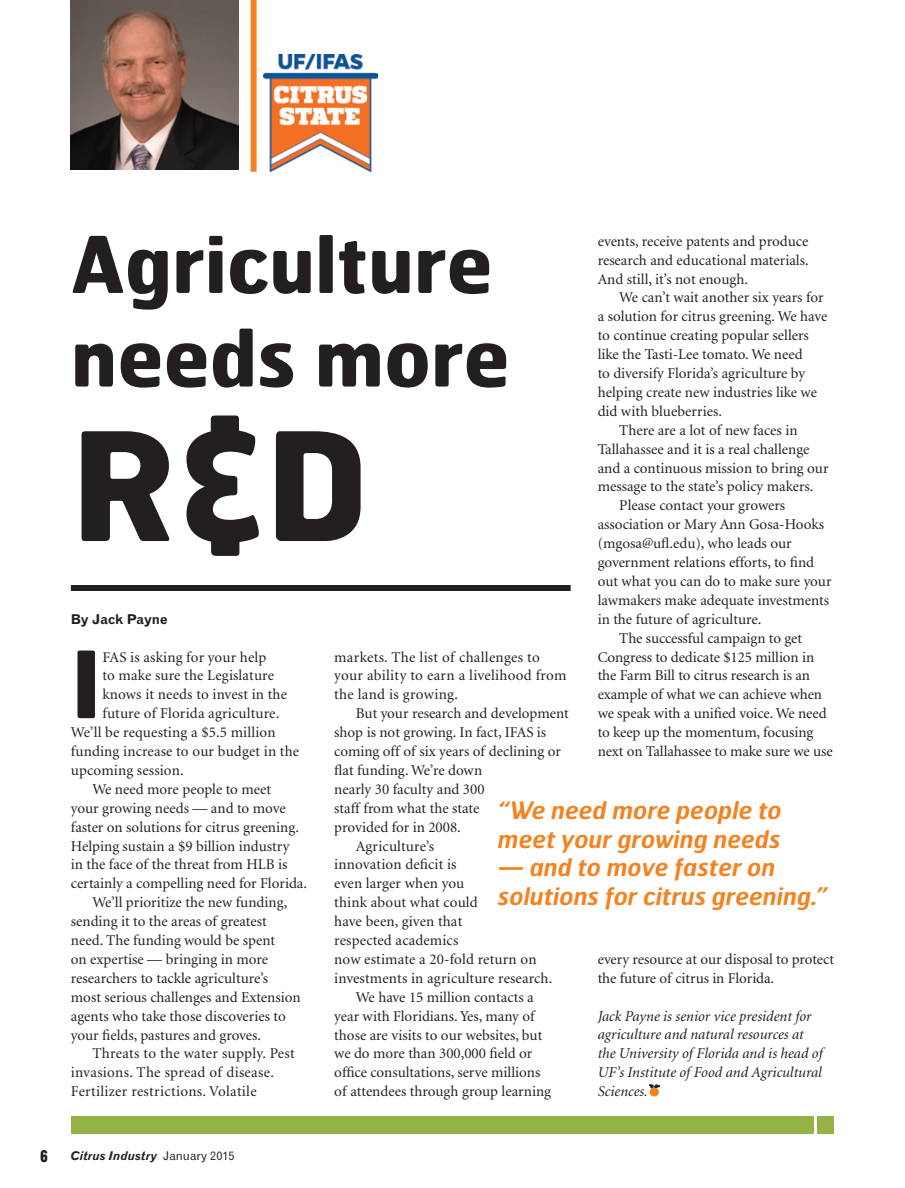
<style>
.page{position:relative;width:905px;height:1188px;background:#fff}
.page>*{position:absolute;margin:0;border:0;box-sizing:border-box;transform-origin:0 0}
.t1{font:700 150px "Hermes FB";color:#231f20}
.t2{font:700 92.4px "Hermes FB";color:#231f20}
.t3{font:700 78px/93.6px "Hermes FB";color:#231f20}
.t4{font:italic 600 24px/28.8px "Hermes FB";color:#f58220}
.t5{font:16.5px "Gothic Thirteen";color:#231f20}
.t6{font:15px/18.9px "Minion";color:#231f20;text-align:justify}
.t7{font:15px/18.9px "Minion";letter-spacing:.02em;color:#231f20}
.t8{font:italic 15px/18.9px "Minion";color:#231f20}
.t9{font:13.5px "Gothic 720 BT Bold B";color:#231f20}
.t10{font:12px "Gothic 720 BT Bold Italic B";color:#231f20}
.s1{font-family:"Gothic 720 BT Roman B"}
</style>
<div class="page">
<img style="left:71px;top:0;width:167px;height:170px">
<img style="left:263px;top:54px;width:114px;height:118px">
<div style="left:250px;top:0;width:6px;height:172px;background:#f58220"></div>
<div style="left:71px;top:585px;width:499px;height:6px;background:#231f20"></div>
<div style="left:650px;top:1088px;width:8px;height:8px;background:#f58220;border-radius:50%"></div>
<div style="left:650px;top:1088px;width:8px;height:8px;border:1px solid #f58220;border-radius:50%"></div>
<svg style="left:649px;top:1085px;width:10px;height:3px"></svg>
<div style="left:71px;top:1116px;width:742px;height:18px;background:#94b347"></div>
<div style="left:817px;top:1116px;width:17px;height:18px;background:#94b347"></div>
<h3 class="t3" style="left:71px;top:215px;width:440px">Agriculture needs more</h3>
<h1 class="t1" style="left:71px;top:388px;width:300px">R&amp;D</h1>
<p class="t6" style="left:597px;top:232px;width:212px">events, receive patents and produce research and educational materials.<br>And still, it’s not enough.</p>
<p class="t6" style="left:619px;top:289px;width:206px">We can’t wait another six years for</p>
<p class="t6" style="left:597px;top:308px;width:231px">a solution for citrus greening. We have</p>
<p class="t6" style="left:597px;top:327px;width:213px">to continue creating popular sellers</p>
<p class="t6" style="left:597px;top:345px;width:206px">like the Tasti-Lee tomato. We need</p>
<p class="t6" style="left:597px;top:364px;width:209px">to diversify Florida’s agriculture by</p>
<p class="t6" style="left:597px;top:383px;width:221px">helping create new industries like we</p>
<p class="t6" style="left:597px;top:402px;width:126px">did with blueberries.</p>
<p class="t6" style="left:619px;top:421px;width:180px">There are a lot of new faces in</p>
<p class="t6" style="left:597px;top:440px;width:213px">Tallahassee and it is a real challenge</p>
<p class="t6" style="left:597px;top:459px;width:232px">and a continuous mission to bring our</p>
<p class="t6" style="left:597px;top:478px;width:217px">message to the state’s policy makers.</p>
<p class="t6" style="left:619px;top:497px;width:167px">Please contact your growers</p>
<p class="t6" style="left:597px;top:516px;width:228px">association or Mary Ann Gosa-Hooks</p>
<p class="t6" style="left:597px;top:534px;width:195px">(mgosa@ufl.edu), who leads our</p>
<p class="t6" style="left:597px;top:553px;width:218px">government relations efforts, to find</p>
<p class="t6" style="left:597px;top:572px;width:235px">out what you can do to make sure your</p>
<p class="t6" style="left:597px;top:591px;width:233px">lawmakers make adequate investments</p>
<p class="t6" style="left:597px;top:610px;width:165px">in the future of agriculture.</p>
<p class="t6" style="left:619px;top:629px;width:184px">The successful campaign to get</p>
<p class="t6" style="left:597px;top:648px;width:218px">Congress to dedicate $125 million in</p>
<p class="t6" style="left:597px;top:667px;width:214px">the Farm Bill to citrus research is an</p>
<p class="t6" style="left:597px;top:686px;width:226px">example of what we can achieve when</p>
<p class="t6" style="left:597px;top:705px;width:230px">we speak with a unified voice. We need</p>
<p class="t6" style="left:597px;top:723px;width:217px">to keep up the momentum, focusing</p>
<p class="t6" style="left:597px;top:742px;width:236px">next on Tallahassee to make sure we use</p>
<p class="t9" style="left:71px;top:611px;width:98px">By Jack Payne</p>
<h2 class="t2" style="left:71px;top:624px;width:32px">I</h2>
<p class="t6" style="left:102px;top:648px;width:165px">FAS is asking for your help</p>
<p class="t7" style="left:334px;top:648px;width:234px">markets. The list of challenges to your ability to earn a livelihood from the land is growing.</p>
<p class="t6" style="left:356px;top:705px;width:214px">But your research and development</p>
<p class="t6" style="left:334px;top:723px;width:213px">shop is not growing. In fact, IFAS is</p>
<p class="t6" style="left:334px;top:742px;width:228px">coming off of six years of declining or</p>
<p class="t6" style="left:334px;top:761px;width:149px">flat funding. We’re down</p>
<p class="t6" style="left:334px;top:780px;width:152px">nearly 30 faculty and 300</p>
<p class="t6" style="left:334px;top:799px;width:147px">staff from what the state</p>
<p class="t6" style="left:334px;top:818px;width:128px">provided for in 2008.</p>
<p class="t6" style="left:356px;top:837px;width:80px">Agriculture’s</p>
<p class="t6" style="left:334px;top:856px;width:124px">innovation deficit is</p>
<p class="t6" style="left:334px;top:875px;width:132px">even larger when you</p>
<p class="t6" style="left:334px;top:894px;width:145px">think about what could</p>
<p class="t6" style="left:334px;top:912px;width:129px">have been, given that</p>
<p class="t6" style="left:334px;top:931px;width:125px">respected academics</p>
<p class="t6" style="left:334px;top:950px;width:204px">now estimate a 20-fold return on</p>
<p class="t6" style="left:334px;top:969px;width:219px">investments in agriculture research.</p>
<p class="t6" style="left:356px;top:988px;width:179px">We have 15 million contacts a</p>
<p class="t6" style="left:334px;top:1007px;width:202px">year with Floridians. Yes, many of</p>
<p class="t6" style="left:334px;top:1026px;width:209px">those are visits to our websites, but</p>
<p class="t6" style="left:334px;top:1045px;width:199px">we do more than 300,000 field or</p>
<p class="t6" style="left:334px;top:1064px;width:207px">office consultations, serve millions</p>
<p class="t6" style="left:334px;top:1083px;width:218px">of attendees through group learning</p>
<p class="t6" style="left:102px;top:667px;width:173px">to make sure the Legislature</p>
<p class="t6" style="left:102px;top:686px;width:186px">knows it needs to invest in the</p>
<p class="t6" style="left:102px;top:705px;width:178px">future of Florida agriculture.</p>
<p class="t6" style="left:71px;top:723px;width:206px">We’ll be requesting a $5.5 million</p>
<p class="t6" style="left:71px;top:742px;width:230px">funding increase to our budget in the</p>
<p class="t6" style="left:71px;top:761px;width:114px">upcoming session.</p>
<p class="t6" style="left:92px;top:780px;width:180px">We need more people to meet</p>
<p class="t6" style="left:71px;top:799px;width:216px">your growing needs — and to move</p>
<p class="t6" style="left:71px;top:818px;width:229px">faster on solutions for citrus greening.</p>
<p class="t6" style="left:71px;top:837px;width:220px">Helping sustain a $9 billion industry</p>
<p class="t6" style="left:71px;top:856px;width:218px">in the face of the threat from HLB is</p>
<p class="t6" style="left:71px;top:875px;width:238px">certainly a compelling need for Florida.</p>
<p class="t6" style="left:92px;top:894px;width:196px">We’ll prioritize the new funding,</p>
<p class="t6" style="left:71px;top:912px;width:197px">sending it to the areas of greatest</p>
<p class="t6" style="left:71px;top:931px;width:206px">need. The funding would be spent</p>
<p class="t6" style="left:71px;top:950px;width:199px">on expertise — bringing in more</p>
<p class="t6" style="left:71px;top:969px;width:199px">researchers to tackle agriculture’s</p>
<p class="t6" style="left:71px;top:988px;width:231px">most serious challenges and Extension</p>
<p class="t6" style="left:71px;top:1007px;width:216px">agents who take those discoveries to</p>
<p class="t6" style="left:71px;top:1026px;width:192px">your fields, pastures and groves.</p>
<p class="t7" style="left:92px;top:1045px;width:204px">Threats to the water supply. Pest</p>
<p class="t7" style="left:71px;top:1064px;width:204px">invasions. The spread of disease.</p>
<p class="t7" style="left:71px;top:1083px;width:187px">Fertilizer restrictions. Volatile</p>
<h3 class="t4" style="left:498px;top:795px;width:285px">“We need more people to meet your growing needs</h3>
<h3 class="t4" style="left:498px;top:852px;width:330px">— and to move faster on solutions for citrus greening.”</h3>
<p class="t6" style="left:597px;top:950px;width:238px">every resource at our disposal to protect the future of citrus in Florida.</p>
<p class="t8" style="left:597px;top:1007px;width:226px">Jack Payne is senior vice president for agriculture and natural resources at the University of Florida and is head of UF’s Institute of Food and Agricultural Sciences.</p>
<p class="t5" style="left:40px;top:1145px;width:9px">6</p>
<p class="t10" style="left:71px;top:1149px;width:165px">Citrus Industry <span class="s1">January 2015</span></p>
</div>
